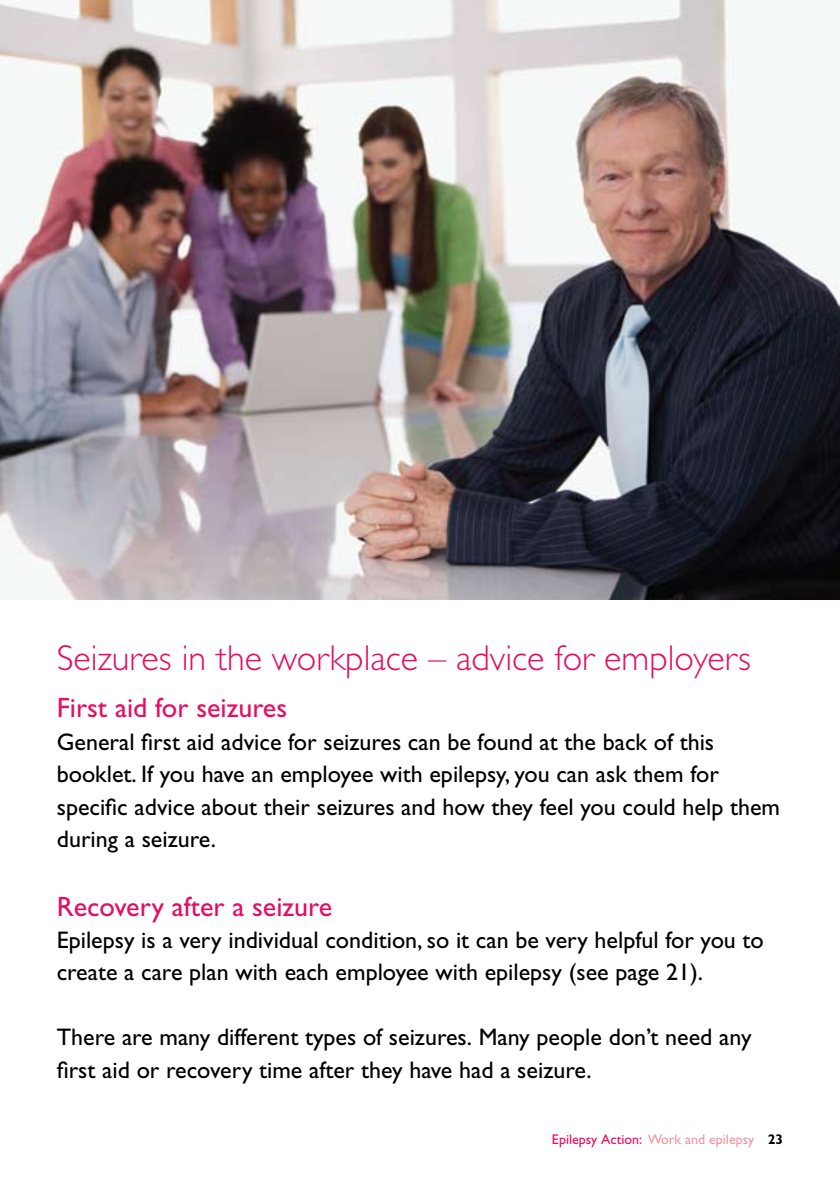
<style>
.page{position:relative;width:840px;height:1191px;background:#fff}
.page>*{position:absolute;margin:0;border:0;box-sizing:border-box;transform-origin:0 0}
.t1{font:300 36px "Gill Sans Std";color:#e40e62}
.t2{font:28px "Gill Sans Std";color:#e40e62}
.t3{font:24px/32.4px "Gill Sans Std";color:#000}
.t4{font:14px "Gill Sans Std";color:#e40e62}
.s1{color:#f095a2}
.s2{font-weight:700;color:#000}
</style>
<div class="page">
<img style="left:0;top:0;width:839px;height:600px">
<h1 class="t1" style="left:57px;top:637px;width:695px">Seizures in the workplace – advice for employers</h1>
<p class="t2" style="left:57px;top:692px;width:232px">First aid for seizures</p>
<p class="t3" style="left:57px;top:725px;width:724px">General first aid advice for seizures can be found at the back of this booklet. If you have an employee with epilepsy, you can ask them for specific advice about their seizures and how they feel you could help them during a seizure.</p>
<p class="t2" style="left:57px;top:890px;width:277px">Recovery after a seizure</p>
<p class="t3" style="left:57px;top:924px;width:708px">Epilepsy is a very individual condition, so it can be very helpful for you to create a care plan with each employee with epilepsy (see page 21).</p>
<p class="t3" style="left:57px;top:1021px;width:696px">There are many different types of seizures. Many people don’t need any first aid or recovery time after they have had a seizure.</p>
<p class="t4" style="left:551px;top:1131px;width:232px">Epilepsy Action: <span class="s1">Work and epilepsy</span> <span class="s2">23</span></p>
</div>
